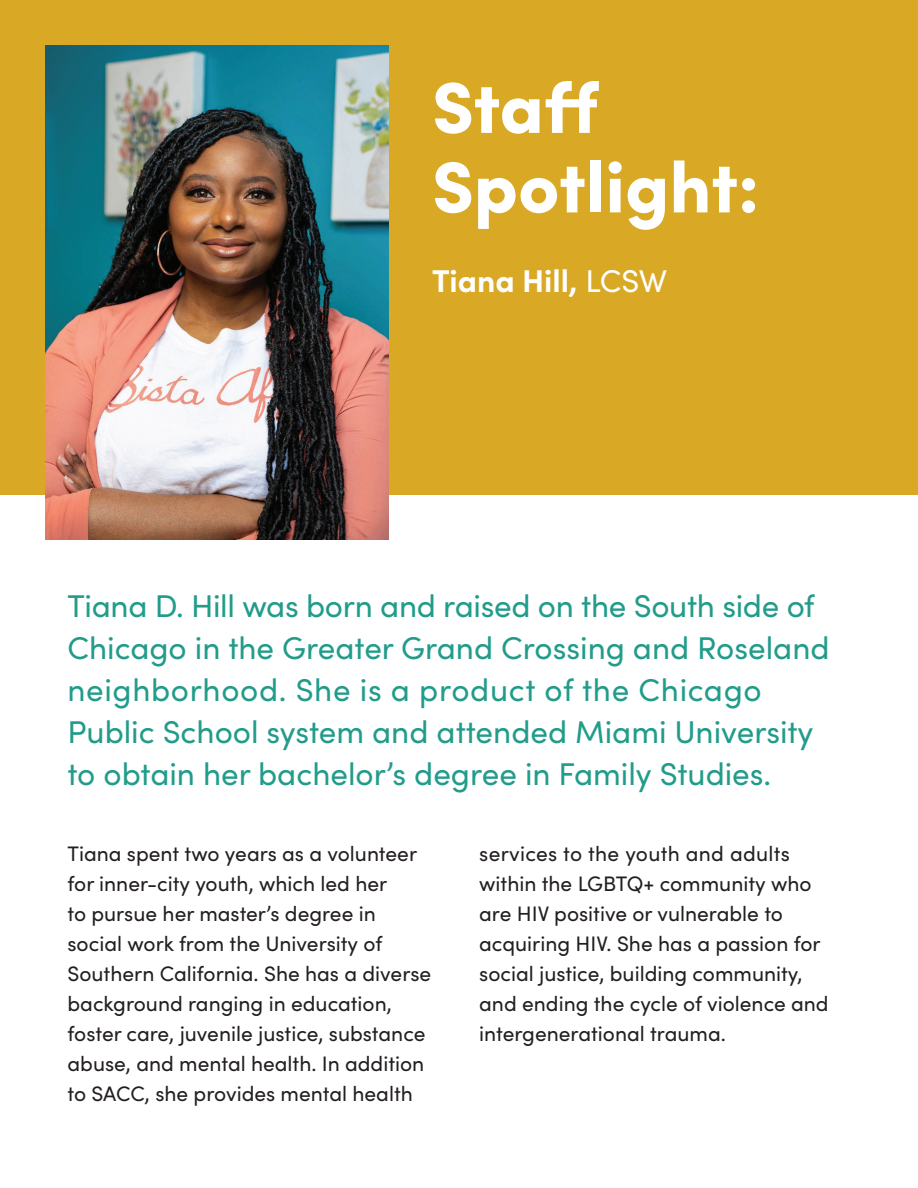
<style>
.page{position:relative;width:918px;height:1188px;background:#fff}
.page>*{position:absolute;margin:0;border:0;box-sizing:border-box;transform-origin:0 0}
.t1{font:900 72px/79.5px "Sofia Pro";color:#fff}
.t2{font:31.5px/42px "Sofia Pro";color:#229c8a}
.t3{font:700 31.5px "Sofia Pro";color:#fff}
.t4{font:21px/30px "Sofia Pro";color:#231f20}
.s1{font-weight:400}
</style>
<div class="page">
<div style="left:0;top:0;width:918px;height:495px;background:#d9a926"></div>
<img style="left:46px;top:46px;width:343px;height:493px">
<h1 class="t1" style="left:432px;top:61px;width:329px">Staff<br>Spotlight:</h1>
<h2 class="t3" style="left:432px;top:257px;width:237px">Tiana Hill, <span class="s1">LCSW</span></h2>
<p class="t2" style="left:68px;top:583px;width:764px">Tiana D. Hill was born and raised on the South side of Chicago in the Greater Grand Crossing and Roseland neighborhood. She is a product of the Chicago Public School system and attended Miami University to obtain her bachelor’s degree in Family Studies.</p>
<p class="t4" style="left:68px;top:837px;width:365px">Tiana spent two years as a volunteer for inner-city youth, which led her<br>to pursue her master’s degree in social work from the University of Southern California. She has a diverse background ranging in education, foster care, juvenile justice, substance abuse, and mental health. In addition to SACC, she provides mental health</p>
<p class="t4" style="left:479px;top:837px;width:351px">services to the youth and adults within the LGBTQ+ community who are HIV positive or vulnerable to acquiring HIV. She has a passion for social justice, building community, and ending the cycle of violence and intergenerational trauma.</p>
</div>
